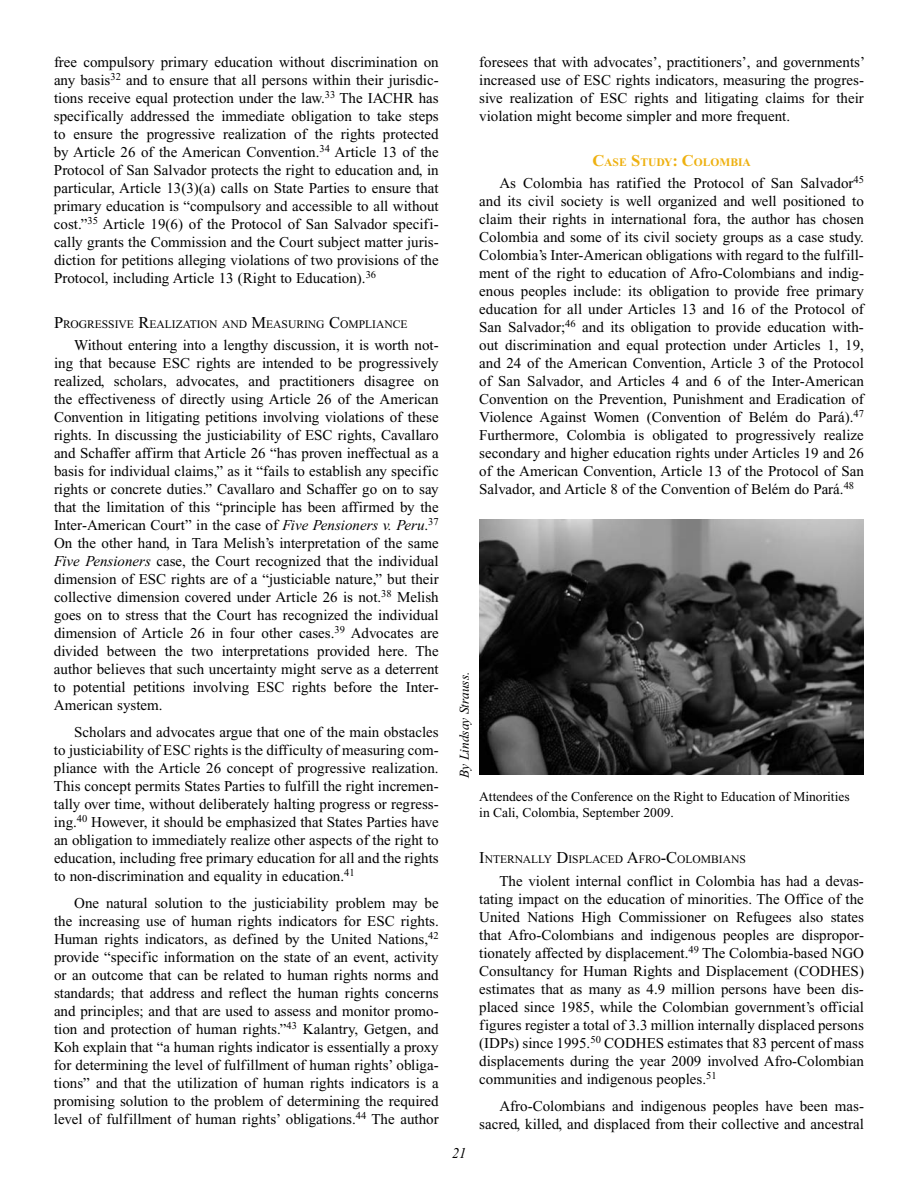
<style>
.page{position:relative;width:918px;height:1188px;background:#fff}
.page>*{position:absolute;margin:0;border:0;box-sizing:border-box;transform-origin:0 0}
.t1{font:15px/18px "Times New Roman";color:#000;text-align:justify}
.t2{font:italic 15px "Times New Roman";color:#000;scale:.95 1}
.t3{font:13.5px/16.5px "Times New Roman";color:#000}
.t4{font:italic 13.5px "Times New Roman";color:#000}
.t5{font:11.55px "Times New Roman";color:#000}
.t6{font:700 11.55px "Times New Roman";color:#eeb111}
.s1{font-size:16.5px}
.s2{font-style:italic}
</style>
<div class="page">
<img style="left:479px;top:519px;width:385px;height:256px">
<p class="t1" style="left:54px;top:53px;width:386px">free compulsory primary education without discrimination on any basis<sup>32</sup> and to ensure that all persons within their jurisdic&shy;tions receive equal protection under the law.<sup>33</sup> The IACHR has specifically addressed the immediate obligation to take steps to ensure the progressive realization of the rights protected by Article 26 of the American Convention.<sup>34</sup> Article 13 of the Protocol of San Salvador protects the right to education and, in particular, Article 13(3)(a) calls on State Parties to ensure that primary education is “compulsory and accessible to all without cost.”<sup>35</sup> Article 19(6) of the Protocol of San Salvador specifi&shy;cally grants the Commission and the Court subject matter juris&shy;diction for petitions alleging violations of two provisions of the Protocol, including Article 13 (Right to Education).<sup>36</sup></p>
<p class="t5" style="left:54px;top:318px;width:355px"><span class="s1">P</span>ROGRESSIVE <span class="s1">R</span>EALIZATION AND <span class="s1">M</span>EASURING <span class="s1">C</span>OMPLIANCE</p>
<p class="t1" style="left:54px;top:336px;width:386px;text-indent:20px">Without entering into a lengthy discussion, it is worth not&shy;ing that because ESC rights are intended to be progressively realized, scholars, advocates, and practitioners disagree on the effectiveness of directly using Article 26 of the American Convention in litigating petitions involving violations of these rights. In discussing the justiciability of ESC rights, Cavallaro and Schaffer affirm that Article 26 “has proven ineffectual as a basis for individual claims,” as it “fails to establish any specific rights or concrete duties.” Cavallaro and Schaffer go on to say that the limitation of this “principle has been affirmed by the Inter-American Court” in the case of <span class="s2">Five Pensioners v. Peru</span>.<sup>37<br></sup>On the other hand, in Tara Melish’s interpretation of the same <span class="s2">Five Pensioners</span> case, the Court recognized that the individual dimension of ESC rights are of a “justiciable nature,” but their collective dimension covered under Article 26 is not.<sup>38</sup> Melish goes on to stress that the Court has recognized the individual dimension of Article 26 in four other cases.<sup>39</sup> Advocates are divided between the two interpretations provided here. The author believes that such uncertainty might serve as a deterrent to potential petitions involving ESC rights before the Inter-American system.</p>
<p class="t1" style="left:54px;top:723px;width:386px;text-indent:20px">Scholars and advocates argue that one of the main obstacles to justiciability of ESC rights is the difficulty of measuring com&shy;pliance with the Article 26 concept of progressive realization.<br>This concept permits States Parties to fulfill the right incremen&shy;tally over time, without deliberately halting progress or regress&shy;ing.<sup>40</sup> However, it should be emphasized that States Parties have an obligation to immediately realize other aspects of the right to education, including free primary education for all and the rights to non-discrimination and equality in education.<sup>41</sup></p>
<p class="t1" style="left:54px;top:894px;width:386px;text-indent:20px">One natural solution to the justiciability problem may be the increasing use of human rights indicators for ESC rights.<br>Human rights indicators, as defined by the United Nations,<sup>42 </sup>provide “specific information on the state of an event, activity or an outcome that can be related to human rights norms and standards; that address and reflect the human rights concerns and principles; and that are used to assess and monitor promo&shy;tion and protection of human rights.”<sup>43</sup> Kalantry, Getgen, and Koh explain that “a human rights indicator is essentially a proxy for determining the level of fulfillment of human rights’ obliga&shy;tions” and that the utilization of human rights indicators is a promising solution to the problem of determining the required level of fulfillment of human rights’ obligations.<sup>44</sup> The author</p>
<p class="t1" style="left:479px;top:53px;width:387px">foresees that with advocates’, practitioners’, and governments’ increased use of ESC rights indicators, measuring the progres&shy;sive realization of ESC rights and litigating claims for their violation might become simpler and more frequent.</p>
<p class="t6" style="left:592px;top:156px;width:160px"><span class="s1">C</span>ASE <span class="s1">S</span>TUDY<span class="s1">: C</span>OLOMBIA</p>
<p class="t1" style="left:479px;top:174px;width:386px;text-indent:20px">As Colombia has ratified the Protocol of San Salvador<sup>45 </sup>and its civil society is well organized and well positioned to claim their rights in international fora, the author has chosen Colombia and some of its civil society groups as a case study.<br>Colombia’s Inter-American obligations with regard to the fulfill&shy;ment of the right to education of Afro-Colombians and indig&shy;enous peoples include: its obligation to provide free primary education for all under Articles 13 and 16 of the Protocol of San Salvador;<sup>46</sup> and its obligation to provide education with&shy;out discrimination and equal protection under Articles 1, 19, and 24 of the American Convention, Article 3 of the Protocol of San Salvador, and Articles 4 and 6 of the Inter-American Convention on the Prevention, Punishment and Eradication of Violence Against Women (Convention of Belém do Pará).<sup>47<br></sup>Furthermore, Colombia is obligated to progressively realize secondary and higher education rights under Articles 19 and 26 of the American Convention, Article 13 of the Protocol of San Salvador, and Article 8 of the Convention of Belém do Pará.<sup>48</sup></p>
<p class="t4" style="left:457px;top:778px;width:108px;rotate:-90deg">By Lindsay Strauss.</p>
<p class="t3" style="left:479px;top:788px;width:372px">Attendees of the Conference on the Right to Education of Minorities in Cali, Colombia, September 2009.</p>
<p class="t2" style="left:452px;top:1145px;width:16px">21</p>
<p class="t5" style="left:479px;top:853px;width:268px"><span class="s1">I</span>NTERNALLY <span class="s1">D</span>ISPLACED <span class="s1">A</span>FRO <span class="s1">-C</span>OLOMBIANS</p>
<p class="t1" style="left:479px;top:872px;width:386px;text-indent:20px">The violent internal conflict in Colombia has had a devas&shy;tating impact on the education of minorities. The Office of the United Nations High Commissioner on Refugees also states that Afro-Colombians and indigenous peoples are dispropor&shy;tionately affected by displacement.<sup>49</sup> The Colombia-based NGO Consultancy for Human Rights and Displacement (CODHES) estimates that as many as 4.9 million persons have been dis&shy;placed since 1985, while the Colombian government’s official figures register a total of 3.3 million internally displaced persons (IDPs) since 1995.<sup>50</sup> CODHES estimates that 83 percent of mass displacements during the year 2009 involved Afro-Colombian communities and indigenous peoples.<sup>51</sup></p>
<p class="t1" style="left:479px;top:1097px;width:386px;text-align:right">Afro-Colombians and indigenous peoples have been mas&shy;sacred, killed, and displaced from their collective and ancestral</p>
</div>
